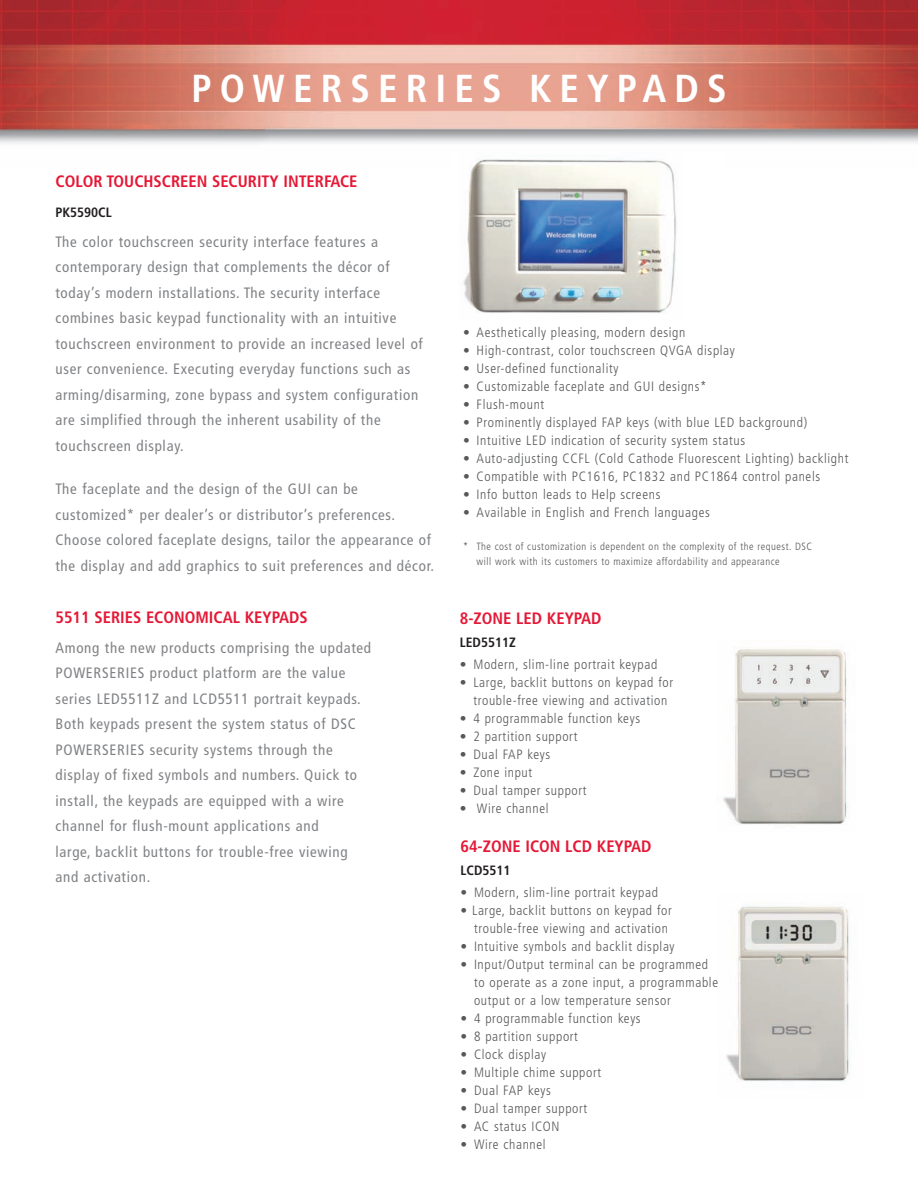
<style>
.page{position:relative;width:918px;height:1188px;background:#fff}
.page>*{position:absolute;margin:0;border:0;box-sizing:border-box;transform-origin:0 0}
.t1{font:700 condensed 39px "Frutiger";letter-spacing:.21em;color:#fff}
.t2{font:700 condensed 16.5px "Frutiger";color:#e51836}
.t3{font:condensed 15px/25.5px "Frutiger";letter-spacing:.05em;color:#808285}
.t4{font:300 condensed 13.5px/18px "Frutiger";letter-spacing:.05em;color:#57585a;text-align:right}
.t5{font:700 condensed 13.5px "Frutiger";color:#231f20}
.t6{font:300 condensed 10.5px/15px "Frutiger";letter-spacing:.05em;color:#57585a}
</style>
<div class="page">
<img style="left:0;top:0;width:918px;height:144px">
<img style="left:463px;top:159px;width:214px;height:154px">
<img style="left:723px;top:648px;width:125px;height:177px">
<img style="left:726px;top:906px;width:124px;height:176px">
<h1 class="t1" style="left:192px;top:73px;width:537px">POWERSERIES KEYPADS</h1>
<p class="t2" style="left:56px;top:174px;width:304px">COLOR TOUCHSCREEN SECURITY INTERFACE</p>
<p class="t5" style="left:56px;top:207px;width:58px">PK5590CL</p>
<p class="t3" style="left:56px;top:230px;width:369px">The color touchscreen security interface features a contemporary design that complements the décor of today’s modern installations. The security interface combines basic keypad functionality with an intuitive touchscreen environment to provide an increased level of user convenience. Executing everyday functions such as arming/disarming, zone bypass and system configuration are simplified through the inherent usability of the touchscreen display.</p>
<p class="t3" style="left:56px;top:478px;width:380px">The faceplate and the design of the GUI can be customized* per dealer’s or distributor’s preferences.<br>Choose colored faceplate designs, tailor the appearance of the display and add graphics to suit preferences and décor.</p>
<p class="t2" style="left:56px;top:610px;width:254px">5511 SERIES ECONOMICAL KEYPADS</p>
<p class="t3" style="left:56px;top:636px;width:317px">Among the new products comprising the updated POWERSERIES product platform are the value series LED5511Z and LCD5511 portrait keypads.<br>Both keypads present the system status of DSC POWERSERIES security systems through the display of fixed symbols and numbers. Quick to install, the keypads are equipped with a wire channel for flush-mount applications and<br>large, backlit buttons for trouble-free viewing and activation.</p>
<p class="t4" style="left:463px;top:325px;width:224px">• Aesthetically pleasing, modern design</p>
<p class="t4" style="left:463px;top:343px;width:273px">• High-contrast, color touchscreen QVGA display</p>
<p class="t4" style="left:463px;top:361px;width:157px">• User-defined functionality</p>
<p class="t4" style="left:463px;top:379px;width:245px">• Customizable faceplate and GUI designs*</p>
<p class="t4" style="left:463px;top:397px;width:83px">• Flush-mount</p>
<p class="t4" style="left:463px;top:415px;width:346px">• Prominently displayed FAP keys (with blue LED background)</p>
<p class="t4" style="left:463px;top:433px;width:284px">• Intuitive LED indication of security system status</p>
<p class="t4" style="left:463px;top:451px;width:387px">• Auto-adjusting CCFL (Cold Cathode Fluorescent Lighting) backlight</p>
<p class="t4" style="left:463px;top:469px;width:359px">• Compatible with PC1616, PC1832 and PC1864 control panels</p>
<p class="t4" style="left:463px;top:487px;width:199px">• Info button leads to Help screens</p>
<p class="t4" style="left:463px;top:505px;width:248px">• Available in English and French languages</p>
<p class="t6" style="left:477px;top:540px;width:337px;text-indent:-13px">* The cost of customization is dependent on the complexity of the request. DSC will work with its customers to maximize affordability and appearance</p>
<p class="t2" style="left:460px;top:612px;width:143px">8-ZONE LED KEYPAD</p>
<p class="t5" style="left:460px;top:637px;width:58px">LED5511Z</p>
<p class="t4" style="left:460px;top:657px;width:199px">• Modern, slim-line portrait keypad</p>
<p class="t4" style="left:460px;top:675px;width:215px;text-align:center">• Large, backlit buttons on keypad for trouble-free viewing and activation</p>
<p class="t4" style="left:460px;top:711px;width:182px">• 4 programmable function keys</p>
<p class="t4" style="left:460px;top:729px;width:119px">• 2 partition support</p>
<p class="t4" style="left:460px;top:747px;width:92px">• Dual FAP keys</p>
<p class="t4" style="left:460px;top:765px;width:74px">• Zone input</p>
<p class="t4" style="left:460px;top:783px;width:128px">• Dual tamper support</p>
<p class="t4" style="left:460px;top:801px;width:90px">• Wire channel</p>
<p class="t2" style="left:460px;top:840px;width:193px">64-ZONE ICON LCD KEYPAD</p>
<p class="t5" style="left:460px;top:865px;width:52px">LCD5511</p>
<p class="t4" style="left:460px;top:885px;width:199px">• Modern, slim-line portrait keypad</p>
<p class="t4" style="left:460px;top:903px;width:213px">• Large, backlit buttons on keypad for trouble-free viewing and activation</p>
<p class="t4" style="left:460px;top:939px;width:216px">• Intuitive symbols and backlit display</p>
<p class="t4" style="left:474px;top:957px;width:246px;text-align:left;text-indent:-14px">• Input/Output terminal can be programmed to operate as a zone input, a programmable output or a low temperature sensor</p>
<p class="t4" style="left:460px;top:1011px;width:182px">• 4 programmable function keys</p>
<p class="t4" style="left:460px;top:1029px;width:119px">• 8 partition support</p>
<p class="t4" style="left:460px;top:1047px;width:87px">• Clock display</p>
<p class="t4" style="left:460px;top:1065px;width:142px">• Multiple chime support</p>
<p class="t4" style="left:460px;top:1083px;width:92px">• Dual FAP keys</p>
<p class="t4" style="left:460px;top:1101px;width:128px">• Dual tamper support</p>
<p class="t4" style="left:460px;top:1119px;width:101px">• AC status ICON</p>
<p class="t4" style="left:460px;top:1137px;width:87px">• Wire channel</p>
</div>
